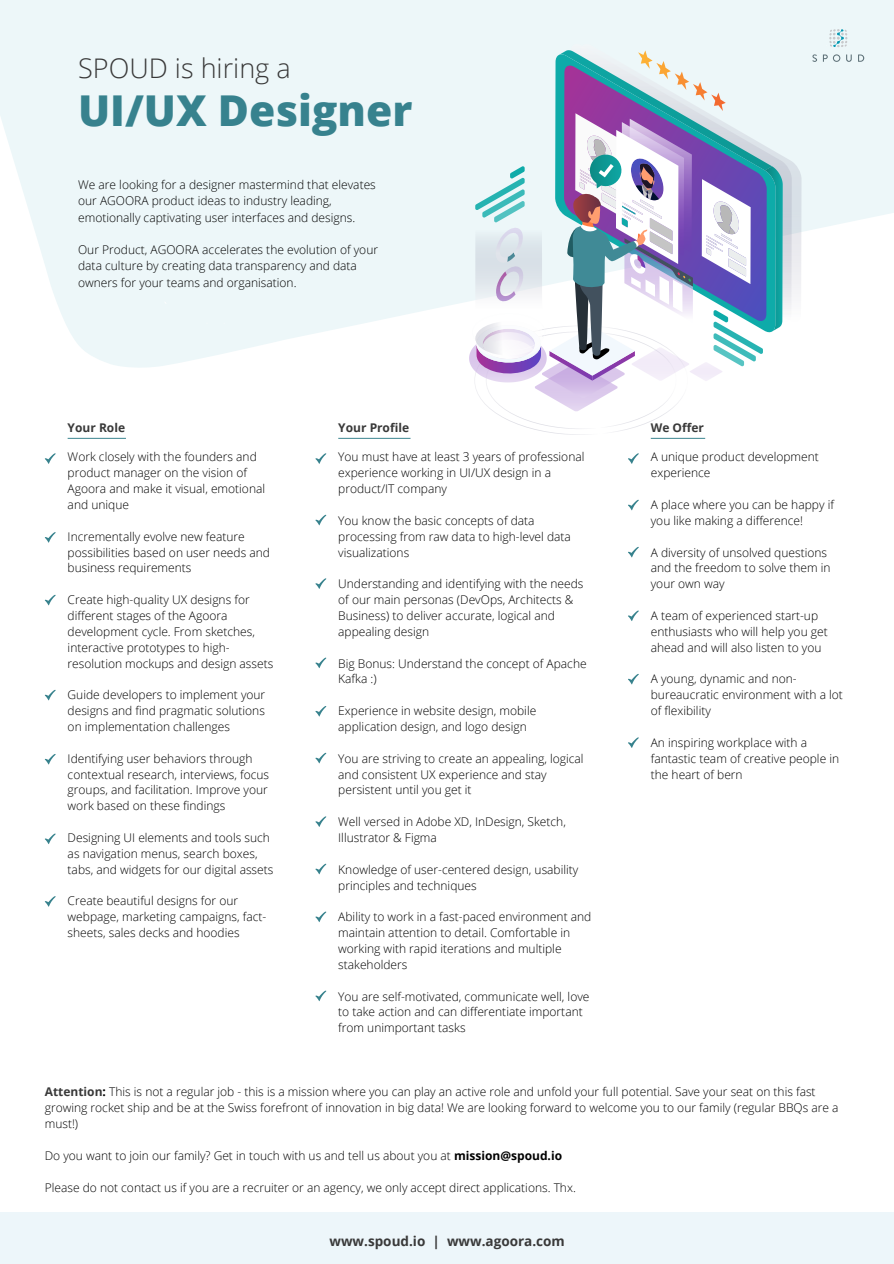
<style>
.page{position:relative;width:894px;height:1264px;background:#fff}
.page>*{position:absolute;margin:0;border:0;box-sizing:border-box;transform-origin:0 0}
.t1{font:800 42.45px "Open Sans";color:#37828e}
.t2{font:300 27px "Open Sans";color:#393939}
.t3{font:700 13.5px "Open Sans";color:#393939}
.t4{font:300 12px/15.9px "Open Sans";color:#000}
.t5{font:700 12px "Open Sans";color:#393939}
.s1{font-weight:700;color:#393939}
.s2{font-weight:700}
</style>
<div class="page">
<svg style="left:0;top:0;width:893px;height:367px;fill:#edf7f9"></svg>
<div style="left:637px;top:37px;width:85px;height:9px;background:#edf7f9"></div>
<svg style="left:580px;top:42px;width:221px;height:283px;fill:#edf7f9"></svg>
<svg style="left:45px;top:896px;width:11px;height:10px"></svg>
<svg style="left:45px;top:833px;width:11px;height:11px"></svg>
<svg style="left:45px;top:754px;width:11px;height:10px"></svg>
<svg style="left:45px;top:689px;width:11px;height:11px"></svg>
<svg style="left:45px;top:595px;width:11px;height:10px"></svg>
<svg style="left:45px;top:532px;width:11px;height:10px"></svg>
<svg style="left:45px;top:453px;width:11px;height:11px"></svg>
<svg style="left:315px;top:453px;width:11px;height:11px"></svg>
<svg style="left:628px;top:453px;width:10px;height:11px"></svg>
<svg style="left:628px;top:500px;width:10px;height:10px"></svg>
<svg style="left:628px;top:547px;width:10px;height:10px"></svg>
<svg style="left:628px;top:610px;width:10px;height:11px"></svg>
<svg style="left:628px;top:674px;width:10px;height:10px"></svg>
<svg style="left:628px;top:737px;width:10px;height:11px"></svg>
<svg style="left:315px;top:515px;width:11px;height:10px"></svg>
<svg style="left:315px;top:578px;width:11px;height:11px"></svg>
<svg style="left:315px;top:657px;width:11px;height:11px"></svg>
<svg style="left:315px;top:706px;width:11px;height:10px"></svg>
<svg style="left:315px;top:752px;width:11px;height:11px"></svg>
<svg style="left:315px;top:816px;width:11px;height:11px"></svg>
<svg style="left:315px;top:863px;width:11px;height:11px"></svg>
<svg style="left:315px;top:911px;width:11px;height:11px"></svg>
<svg style="left:315px;top:990px;width:11px;height:11px"></svg>
<svg style="left:68px;top:438px;width:58px;height:1px"></svg>
<svg style="left:338px;top:438px;width:72px;height:1px"></svg>
<svg style="left:469px;top:50px;width:313px;height:389px"></svg>
<svg style="left:825px;top:29px;width:22px;height:18px"></svg>
<svg style="left:812px;top:54px;width:4px;height:8px"></svg>
<svg style="left:822px;top:54px;width:29px;height:8px"></svg>
<svg style="left:857px;top:54px;width:7px;height:8px"></svg>
<div style="left:0;top:1212px;width:893px;height:51px;background:#edf6fa"></div>
<h2 class="t2" style="left:78px;top:49px;width:214px">SPOUD is hiring a</h2>
<h1 class="t1" style="left:78px;top:81px;width:335px">UI/UX Designer</h1>
<p class="t4" style="left:78px;top:176px;width:299px">We are looking for a designer mastermind that elevates our AGOORA product ideas to industry leading, emotionally captivating user interfaces and designs.</p>
<p class="t4" style="left:78px;top:241px;width:301px">Our Product, AGOORA accelerates the evolution of your data culture by creating data transparency and data owners for your teams and organisation.</p>
<p class="t5" style="left:68px;top:419px;width:59px">Your Role</p>
<p class="t5" style="left:338px;top:419px;width:72px">Your Profile</p>
<p class="t5" style="left:650px;top:419px;width:55px">We Offer</p>
<p class="t4" style="left:68px;top:449px;width:199px">Work closely with the founders and product manager on the vision of<br>Agoora and make it visual, emotional and unique</p>
<p class="t4" style="left:68px;top:528px;width:204px">Incrementally evolve new feature possibilities based on user needs and business requirements</p>
<p class="t4" style="left:68px;top:591px;width:207px">Create high-quality UX designs for different stages of the Agoora development cycle. From sketches, interactive prototypes to high&shy;resolution mockups and design assets</p>
<p class="t4" style="left:68px;top:686px;width:199px;text-align:justify">Guide developers to implement your designs and find pragmatic solutions on implementation challenges</p>
<p class="t4" style="left:68px;top:750px;width:203px">Identifying user behaviors through contextual research, interviews, focus groups, and facilitation. Improve your work based on these findings</p>
<p class="t4" style="left:68px;top:829px;width:207px">Designing UI elements and tools such as navigation menus, search boxes, tabs, and widgets for our digital assets</p>
<p class="t4" style="left:68px;top:892px;width:200px">Create beautiful designs for our webpage, marketing campaigns, fact&shy;sheets, sales decks and hoodies</p>
<p class="t4" style="left:338px;top:449px;width:248px">You must have at least 3 years of professional experience working in UI/UX design in a product/IT company</p>
<p class="t4" style="left:338px;top:512px;width:234px">You know the basic concepts of data processing from raw data to high-level data visualizations</p>
<p class="t4" style="left:338px;top:575px;width:246px">Understanding and identifying with the needs of our main personas (DevOps, Architects &amp; Business) to deliver accurate, logical and appealing design</p>
<p class="t4" style="left:338px;top:655px;width:250px">Big Bonus: Understand the concept of Apache<br>Kafka :)</p>
<p class="t4" style="left:338px;top:702px;width:199px">Experience in website design, mobile application design, and logo design</p>
<p class="t4" style="left:338px;top:750px;width:247px">You are striving to create an appealing, logical and consistent UX experience and stay persistent until you get it</p>
<p class="t4" style="left:338px;top:813px;width:229px">Well versed in Adobe XD, InDesign, Sketch,<br>Illustrator &amp; Figma</p>
<p class="t4" style="left:338px;top:861px;width:241px">Knowledge of user-centered design, usability principles and techniques</p>
<p class="t4" style="left:338px;top:908px;width:254px">Ability to work in a fast-paced environment and maintain attention to detail. Comfortable in working with rapid iterations and multiple stakeholders</p>
<p class="t4" style="left:338px;top:987px;width:252px">You are self-motivated, communicate well, love to take action and can differentiate important from unimportant tasks</p>
<p class="t4" style="left:650px;top:449px;width:169px">A unique product development experience</p>
<p class="t4" style="left:650px;top:496px;width:185px">A place where you can be happy if you like making a difference!</p>
<p class="t4" style="left:650px;top:544px;width:181px">A diversity of unsolved questions and the freedom to solve them in your own way</p>
<p class="t4" style="left:650px;top:607px;width:178px">A team of experienced start-up enthusiasts who will help you get ahead and will also listen to you</p>
<p class="t4" style="left:650px;top:670px;width:193px">A young, dynamic and non&shy;bureaucratic environment with a lot of flexibility</p>
<p class="t4" style="left:650px;top:734px;width:190px">An inspiring workplace with a fantastic team of creative people in the heart of bern</p>
<p class="t4" style="left:45px;top:1083px;width:795px"><span class="s1">Attention</span><span class="s2">:</span> This is not a regular job - this is a mission where you can play an active role and unfold your full potential. Save your seat on this fast growing rocket ship and be at the Swiss forefront of innovation in big data! We are looking forward to welcome you to our family (regular BBQs are a must!)</p>
<p class="t4" style="left:45px;top:1147px;width:518px">Do you want to join our family? Get in touch with us and tell us about you at <span class="s2">mission@spoud.io</span></p>
<p class="t4" style="left:45px;top:1179px;width:532px">Please do not contact us if you are a recruiter or an agency, we only accept direct applications. Thx.</p>
<p class="t3" style="left:329px;top:1231px;width:237px">www.spoud.io | www.agoora.com</p>
<p class="t3" style="left:388px;top:1238px;width:119px">www.agoora.com</p>
</div>
